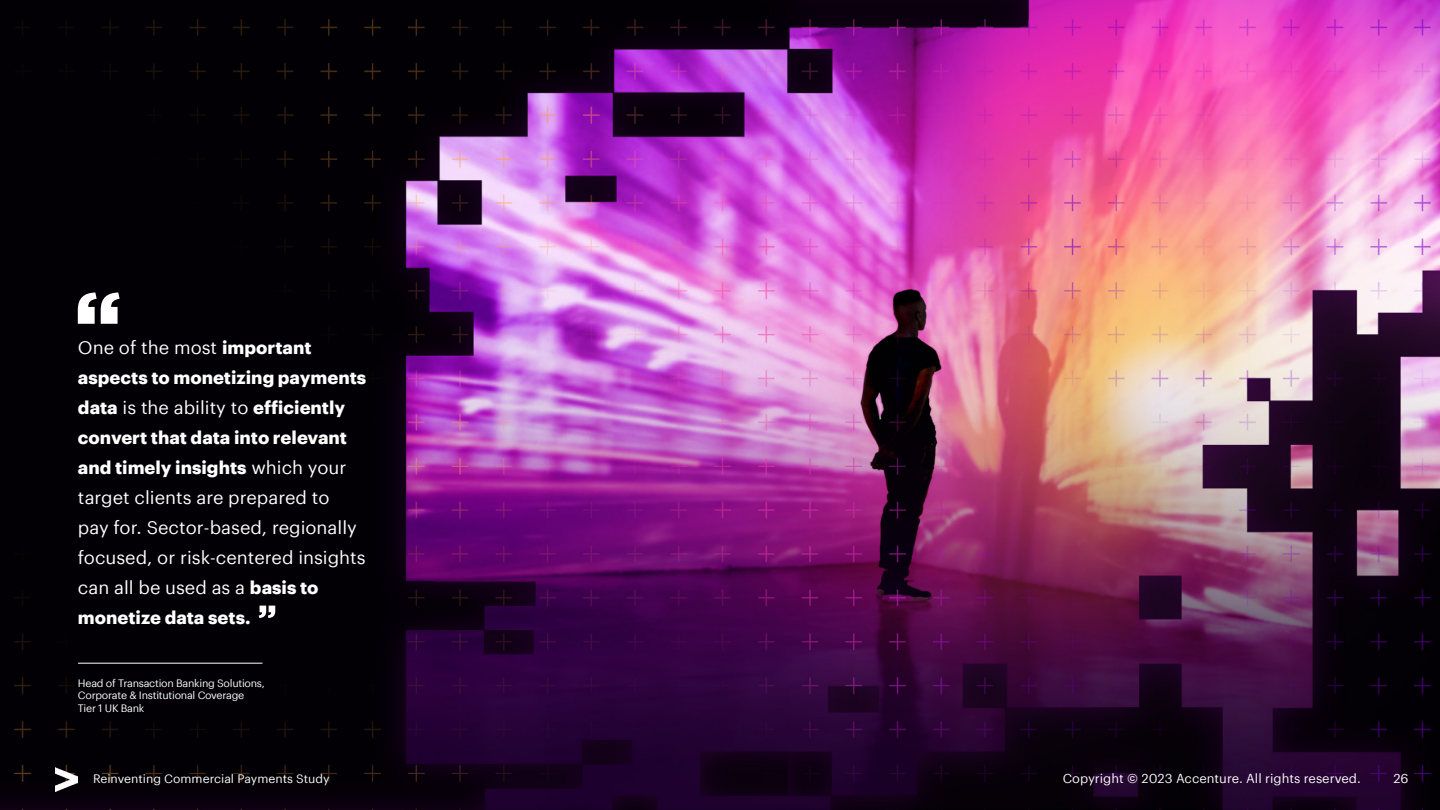
<style>
.page{position:relative;width:1440px;height:810px;background:#fff}
.page>*{position:absolute;margin:0;border:0;box-sizing:border-box;transform-origin:0 0}
.t1{font:18px/30px "Graphik";color:#fff}
.t2{font:12.75px "Graphik";color:#fff}
.t3{font:12px "Graphik";color:#fff}
.t4{font:10.5px/12.6px "Graphik";letter-spacing:-.025em;color:#fff}
.s1{font-weight:700}
</style>
<div class="page">
<img style="left:0;top:0;width:1440px;height:810px">
<svg style="left:78px;top:293px;width:42px;height:31px"></svg>
<svg style="left:259px;top:606px;width:16px;height:12px"></svg>
<hr style="left:78px;top:663px;width:184px;height:1px;background:#fff">
<img style="left:56px;top:767px;width:22px;height:24px">
<p class="t1" style="left:78px;top:331px;width:290px">One of the most <span class="s1">important aspects to monetizing payments data</span> is the ability to <span class="s1">efficiently convert that data into relevant and timely insights</span> which your target clients are prepared to<br>pay for. Sector-based, regionally focused, or risk-centered insights can all be used as a <span class="s1">basis to monetize data sets.</span></p>
<p class="t4" style="left:78px;top:676px;width:188px">Head of Transaction Banking Solutions,<br>Corporate &amp; Institutional Coverage<br>Tier 1 UK Bank</p>
<p class="t3" style="left:93px;top:770px;width:238px">Reinventing Commercial Payments Study</p>
<p class="t2" style="left:1063px;top:769px;width:300px">Copyright © 2023 Accenture. All rights reserved.</p>
<p class="t2" style="left:1393px;top:769px;width:17px">26</p>
</div>
